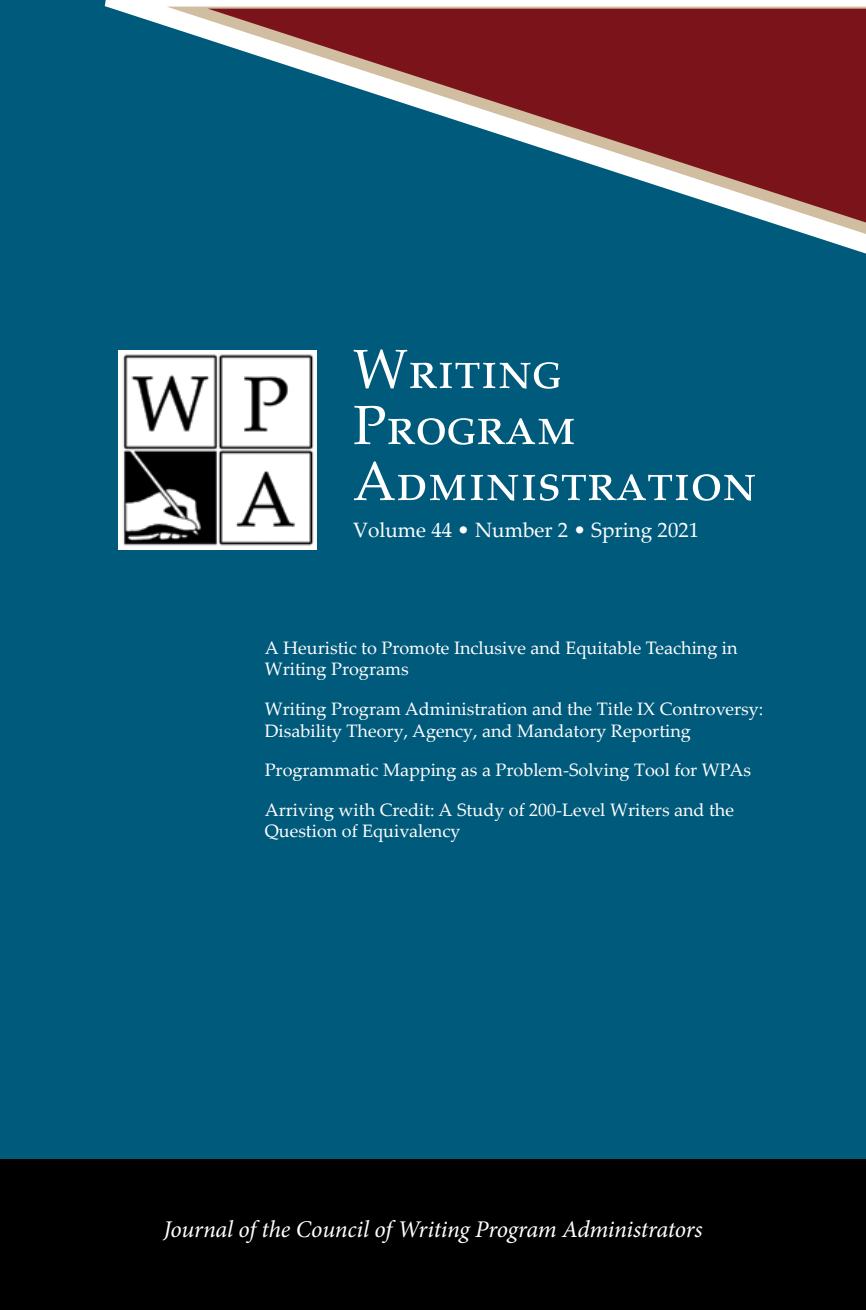
<style>
.page{position:relative;width:866px;height:1310px;background:#fff}
.page>*{position:absolute;margin:0;border:0;box-sizing:border-box;transform-origin:0 0}
.t1{font:55.2px "Palatino Linotype";color:#fff}
.t2{font:italic 24px "Minion Pro";letter-spacing:-.01em;color:#fff}
.t3{font:20.8px "Palatino Linotype";color:#fff}
.Cover_contents{font:18px/21.6px "Palatino Linotype";color:#fff}
</style>
<div class="page">
<div style="left:19px;top:0;width:847px;height:1309px;background:#005a7c"></div>
<div style="left:0;top:0;width:33px;height:1309px;background:#005a7c"></div>
<div style="left:0;top:1159px;width:866px;height:150px;background:#000"></div>
<img style="left:119px;top:357px;width:198px;height:192px">
<svg style="left:104px;top:0;width:762px;height:357px"></svg>
<svg style="left:208px;top:9px;width:658px;height:219px"></svg>
<p class="t1" style="left:353px;top:330px;width:210px">Writing</p>
<p class="t1" style="left:353px;top:386px;width:225px">Program</p>
<p class="t1" style="left:353px;top:442px;width:406px">Administration</p>
<p class="t3" style="left:353px;top:514px;width:348px">Volume 44 • Number 2 • Spring 2021</p>
<p class="Cover_contents" style="left:265px;top:636px;width:474px">A Heuristic to Promote Inclusive and Equitable Teaching in<br>Writing Programs</p>
<p class="Cover_contents" style="left:265px;top:697px;width:500px">Writing Program Administration and the Title IX Controversy:<br>Disability Theory, Agency, and Mandatory Reporting</p>
<p class="Cover_contents" style="left:265px;top:758px;width:488px">Programmatic Mapping as a Problem-Solving Tool for WPAs</p>
<p class="Cover_contents" style="left:265px;top:798px;width:471px">Arriving with Credit: A Study of 200-Level Writers and the<br>Question of Equivalency</p>
<p class="t2" style="left:163px;top:1212px;width:541px">Journal of the Council of Writing Program Administrators</p>
</div>
